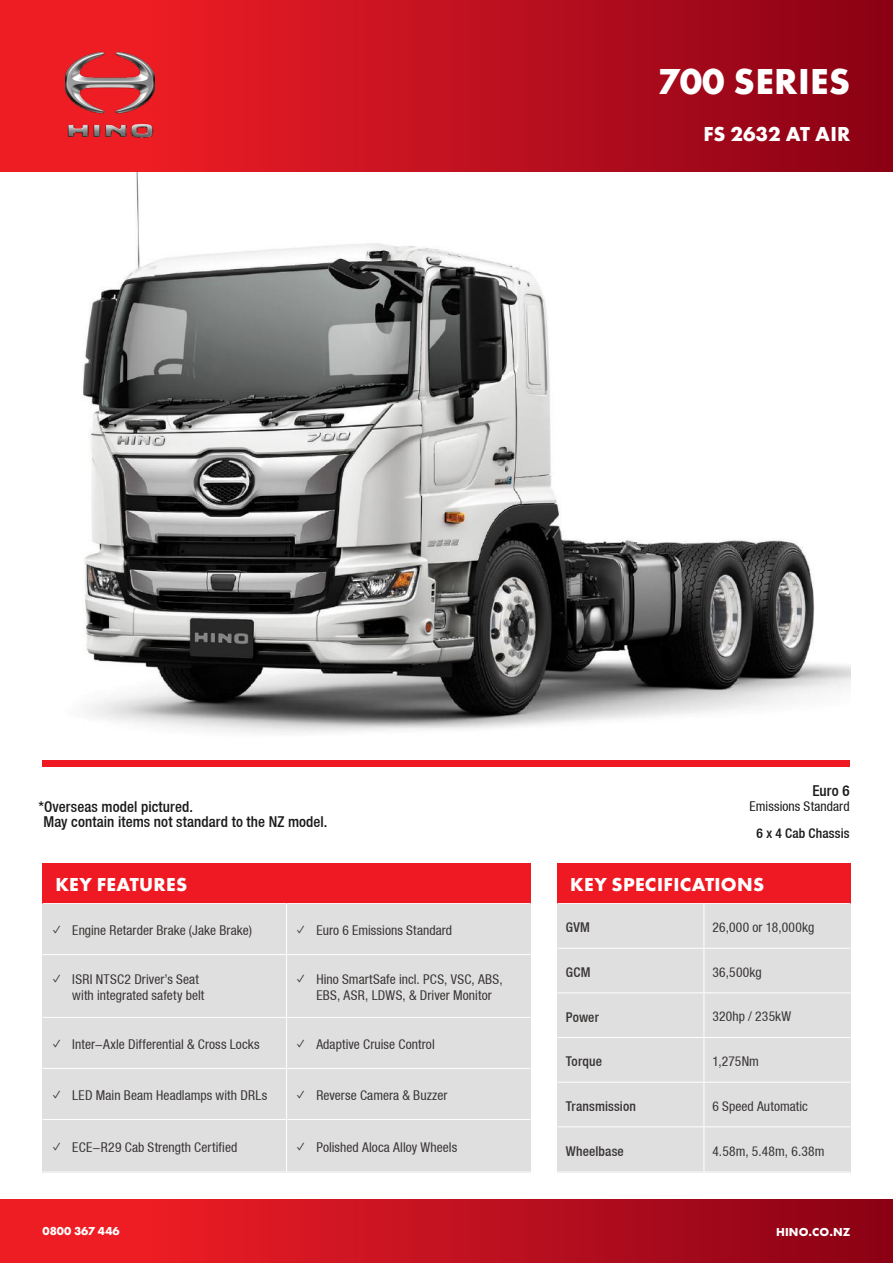
<style>
.page{position:relative;width:893px;height:1263px;background:#fff}
.page>*{position:absolute;margin:0;border:0;box-sizing:border-box;transform-origin:0 0}
.t1{font:700 37.5px "Futura PT";letter-spacing:.01em;color:#fff}
.t2{font:700 21px "Futura PT";color:#fff}
.t3{font:700 19.5px "Futura PT";letter-spacing:.015em;color:#fff}
.t4{font:500 condensed 15px/15px "Helvetica Neue LT";letter-spacing:.005em;color:#1a1a1a}
.t5{font:condensed 13.5px/16.2px "Helvetica Neue LT";letter-spacing:.01em;color:#393535}
.t6{font:500 condensed 13.5px "Helvetica Neue LT";letter-spacing:.01em;color:#393535}
.t7{font:condensed 13.5px "Helvetica Neue LT";letter-spacing:.005em;color:#1a1a1a}
.t8{font:500 condensed 13.5px "Helvetica Neue LT";letter-spacing:.015em;color:#1a1a1a}
.t9{font:700 12px "Futura PT";letter-spacing:.005em;color:#fff}
.s1{font-family:"Sofia Pro";font-weight:300;font-stretch:normal}
</style>
<div class="page">
<div style="left:557px;top:863px;width:293px;height:309px;background:#e0dfdf"></div>
<div style="left:557px;top:863px;width:293px;height:40px;background:#ef1923"></div>
<hr style="left:704px;top:992px;width:146px;height:1px;background:#fff">
<hr style="left:704px;top:1037px;width:146px;height:1px;background:#fff">
<hr style="left:704px;top:903px;width:146px;height:1px;background:#fff">
<hr style="left:704px;top:948px;width:146px;height:1px;background:#fff">
<hr style="left:704px;top:904px;width:1px;height:44px;background:#fff">
<hr style="left:704px;top:948px;width:1px;height:44px;background:#fff">
<hr style="left:704px;top:993px;width:1px;height:44px;background:#fff">
<hr style="left:704px;top:1038px;width:1px;height:44px;background:#fff">
<hr style="left:704px;top:1082px;width:1px;height:44px;background:#fff">
<hr style="left:704px;top:1127px;width:1px;height:45px;background:#fff">
<hr style="left:557px;top:903px;width:147px;height:1px;background:#fff">
<hr style="left:557px;top:948px;width:147px;height:1px;background:#fff">
<hr style="left:557px;top:992px;width:147px;height:1px;background:#fff">
<hr style="left:557px;top:1037px;width:147px;height:1px;background:#fff">
<hr style="left:557px;top:1082px;width:147px;height:1px;background:#fff">
<hr style="left:557px;top:1126px;width:147px;height:1px;background:#fff">
<hr style="left:704px;top:1082px;width:146px;height:1px;background:#fff">
<hr style="left:704px;top:1126px;width:146px;height:1px;background:#fff">
<img style="left:83px;top:172px;width:767px;height:561px">
<div style="left:43px;top:760px;width:807px;height:6px;background:#ef1923"></div>
<div style="left:0;top:0;width:893px;height:171px;background:linear-gradient(to right,#fb2127,#8b0217)"></div>
<img style="left:65px;top:47px;width:90px;height:95px">
<div style="left:0;top:1199px;width:893px;height:64px;background:linear-gradient(to right,#fb2127,#8b0217)"></div>
<div style="left:43px;top:863px;width:488px;height:309px;background:#e0dfdf"></div>
<div style="left:43px;top:863px;width:488px;height:40px;background:#ef1923"></div>
<hr style="left:286px;top:955px;width:1px;height:62px;background:#fff">
<hr style="left:286px;top:1018px;width:1px;height:50px;background:#fff">
<hr style="left:286px;top:1069px;width:1px;height:50px;background:#fff">
<hr style="left:286px;top:1120px;width:1px;height:52px;background:#fff">
<hr style="left:43px;top:1017px;width:244px;height:1px;background:#fff">
<hr style="left:287px;top:1017px;width:244px;height:1px;background:#fff">
<hr style="left:43px;top:1068px;width:244px;height:1px;background:#fff">
<hr style="left:287px;top:1068px;width:244px;height:1px;background:#fff">
<hr style="left:43px;top:903px;width:244px;height:1px;background:#fff">
<hr style="left:43px;top:954px;width:244px;height:1px;background:#fff">
<hr style="left:287px;top:903px;width:244px;height:1px;background:#fff">
<hr style="left:287px;top:954px;width:244px;height:1px;background:#fff">
<hr style="left:286px;top:904px;width:1px;height:50px;background:#fff">
<hr style="left:43px;top:1119px;width:244px;height:1px;background:#fff">
<hr style="left:287px;top:1119px;width:244px;height:1px;background:#fff">
<h1 class="t1" style="left:657px;top:58px;width:195px">700 SERIES</h1>
<h2 class="t2" style="left:703px;top:121px;width:148px">FS 2632 AT AIR</h2>
<p class="t4" style="left:43px;top:799px;width:286px;text-indent:-5px">*Overseas model pictured.<br>May contain items not standard to the NZ model.</p>
<h3 class="t3" style="left:55px;top:872px;width:133px">KEY FEATURES</h3>
<p class="t5" style="left:51px;top:922px;width:202px"><span class="s1">✓</span> Engine Retarder Brake (Jake Brake)</p>
<p class="t5" style="left:295px;top:922px;width:159px"><span class="s1">✓</span> Euro 6 Emissions Standard</p>
<p class="t5" style="left:72px;top:971px;width:134px;text-indent:-21px"><span class="s1">✓</span> ISRI NTSC2 Driver’s Seat with integrated safety belt</p>
<p class="t5" style="left:316px;top:971px;width:188px;text-indent:-21px"><span class="s1">✓</span> Hino SmartSafe incl. PCS, VSC, ABS,<br>EBS, ASR, LDWS, &amp; Driver Monitor</p>
<p class="t5" style="left:51px;top:1036px;width:210px"><span class="s1">✓</span> Inter-Axle Differential &amp; Cross Locks</p>
<p class="t5" style="left:295px;top:1036px;width:141px"><span class="s1">✓</span> Adaptive Cruise Control</p>
<p class="t5" style="left:51px;top:1087px;width:218px"><span class="s1">✓</span> LED Main Beam Headlamps with DRLs</p>
<p class="t5" style="left:295px;top:1087px;width:154px"><span class="s1">✓</span> Reverse Camera &amp; Buzzer</p>
<p class="t5" style="left:51px;top:1139px;width:188px"><span class="s1">✓</span> ECE-R29 Cab Strength Certified</p>
<p class="t5" style="left:295px;top:1139px;width:164px"><span class="s1">✓</span> Polished Aloca Alloy Wheels</p>
<p class="t4" style="left:812px;top:783px;width:39px">Euro 6</p>
<p class="t7" style="left:750px;top:798px;width:102px">Emissions Standard</p>
<p class="t8" style="left:757px;top:825px;width:94px">6 x 4 Cab Chassis</p>
<h3 class="t3" style="left:570px;top:872px;width:195px">KEY SPECIFICATIONS</h3>
<p class="t6" style="left:566px;top:919px;width:26px">GVM</p>
<p class="t5" style="left:712px;top:919px;width:103px">26,000 or 18,000kg</p>
<p class="t6" style="left:566px;top:964px;width:26px">GCM</p>
<p class="t5" style="left:712px;top:964px;width:51px">36,500kg</p>
<p class="t6" style="left:566px;top:1009px;width:34px">Power</p>
<p class="t5" style="left:712px;top:1008px;width:80px">320hp / 235kW</p>
<p class="t6" style="left:566px;top:1053px;width:38px">Torque</p>
<p class="t5" style="left:712px;top:1053px;width:48px">1,275Nm</p>
<p class="t6" style="left:566px;top:1098px;width:72px">Transmission</p>
<p class="t5" style="left:712px;top:1098px;width:97px">6 Speed Automatic</p>
<p class="t6" style="left:566px;top:1143px;width:59px">Wheelbase</p>
<p class="t5" style="left:712px;top:1143px;width:114px">4.58m, 5.48m, 6.38m</p>
<p class="t9" style="left:43px;top:1223px;width:79px">0800 367 446</p>
<p class="t9" style="left:776px;top:1224px;width:76px">HINO.CO.NZ</p>
</div>
